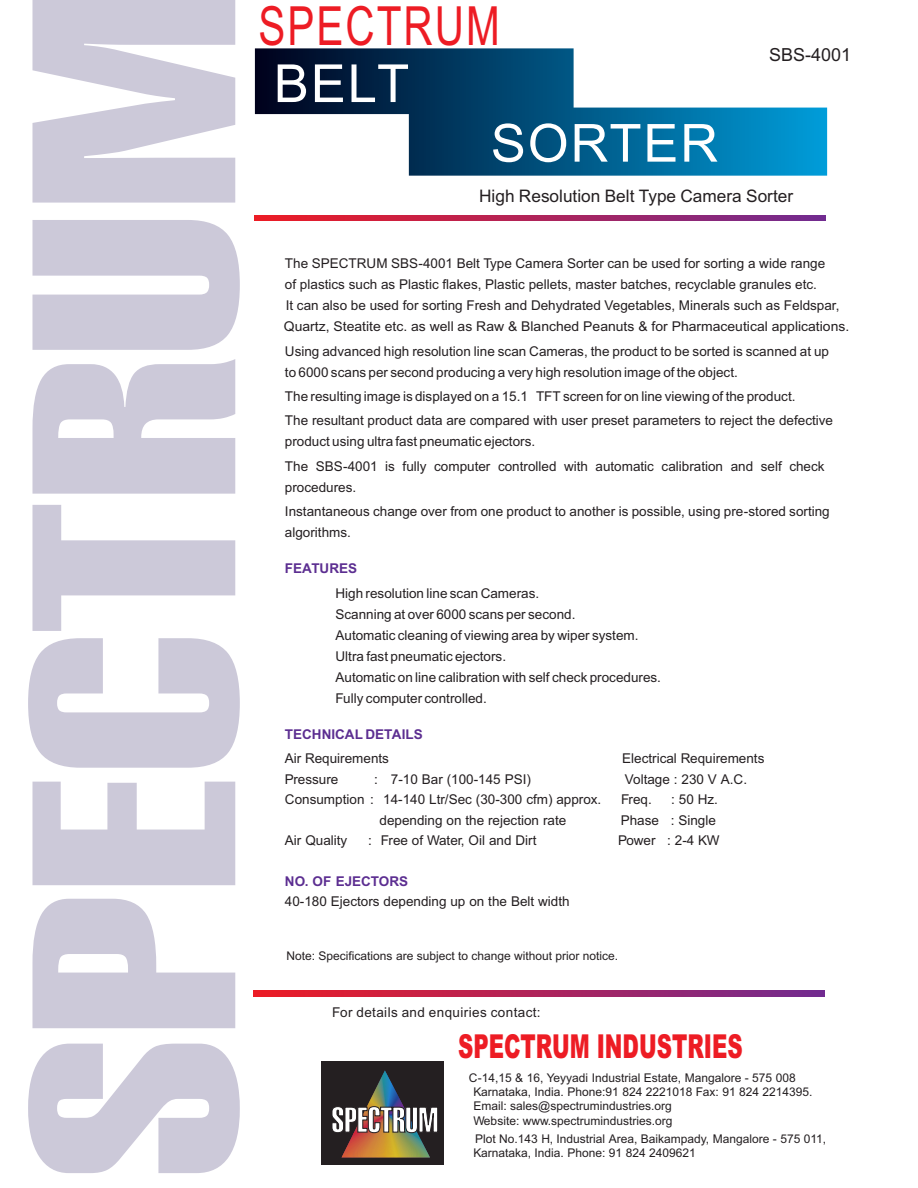
<style>
.page{position:relative;width:918px;height:1188px;background:#fff}
.page>*{position:absolute;margin:0;border:0;box-sizing:border-box;transform-origin:0 0}
.t1{font:54px "Arial";letter-spacing:.05em;color:#ed1c24;scale:.75 1}
.t2{font:52.5px "Arial";letter-spacing:.035em;color:#fff}
.t3{font:900 33px "Arial";color:#ed1c24;scale:.64 1}
.t4{font:18px "Arial";color:#241f21}
.t5{font:17.25px "Arial";color:#241f21}
.t6{font:13.5px/21px "Arial";color:#241f21}
.t7{font:700 13.5px "Arial";color:#5c2e91}
.t8{font:13.5px "Arial";letter-spacing:.03em;color:#241f21}
.t9{font:12px/14.4px "Arial";color:#241f21}
</style>
<div class="page">
<div style="left:322px;top:1061px;width:122px;height:104px;background:#241f21"></div>
<svg style="left:28px;top:0;width:212px;height:1173px;fill:#ccc9d9"></svg>
<svg style="left:332px;top:1070px;width:106px;height:87px"></svg>
<svg style="left:255px;top:48px;width:572px;height:128px"></svg>
<svg style="left:255px;top:215px;width:571px;height:6px;background:#ae235a"></svg>
<svg style="left:253px;top:991px;width:571px;height:5px;background:#ae235a"></svg>
<h1 class="t1" style="left:258px;top:6px;width:323px">SPECTRUM</h1>
<h2 class="t2" style="left:274px;top:64px;width:137px">BELT</h2>
<h2 class="t2" style="left:491px;top:123px;width:229px">SORTER</h2>
<h3 class="t4" style="left:769px;top:48px;width:84px">SBS-4001</h3>
<p class="t5" style="left:479px;top:189px;width:315px">High Resolution Belt Type Camera Sorter</p>
<p class="t6" style="left:284px;top:254px;width:567px">The SPECTRUM SBS-4001 Belt Type Camera Sorter can be used for sorting a wide range<br>of plastics such as Plastic flakes, Plastic pellets, master batches, recyclable granules etc.<br>It can also be used for sorting Fresh and Dehydrated Vegetables, Minerals such as Feldspar, Quartz, Steatite etc. as well as Raw &amp; Blanched Peanuts &amp; for Pharmaceutical applications.</p>
<p class="t6" style="left:285px;top:342px;width:546px">Using advanced high resolution line scan Cameras, the product to be sorted is scanned at up to 6000 scans per second producing a very high resolution image of the object.</p>
<p class="t6" style="left:285px;top:385px;width:550px;line-height:24.3px">The resulting image is displayed on a 15.1 TFT screen for on line viewing of the product.<br>The resultant product data are compared with user preset parameters to reject the defective</p>
<p class="t6" style="left:285px;top:431px;width:541px;line-height:24.3px">product using ultra fast pneumatic ejectors.<br>The SBS-4001 is fully computer controlled with automatic calibration and self check</p>
<p class="t6" style="left:285px;top:476px;width:546px;line-height:24.3px">procedures.<br>Instantaneous change over from one product to another is possible, using pre-stored sorting</p>
<p class="t6" style="left:285px;top:523px;width:68px">algorithms.</p>
<p class="t7" style="left:285px;top:564px;width:74px">FEATURES</p>
<p class="t6" style="left:336px;top:584px;width:327px">High resolution line scan Cameras.<br>Scanning at over 6000 scans per second.<br>Automatic cleaning of viewing area by wiper system.<br>Ultra fast pneumatic ejectors.<br>Automatic on line calibration with self check procedures.<br>Fully computer controlled.</p>
<p class="t7" style="left:285px;top:729px;width:139px">TECHNICAL DETAILS</p>
<p class="t6" style="left:285px;top:749px;width:106px">Air Requirements</p>
<p class="t6" style="left:622px;top:749px;width:144px">Electrical Requirements</p>
<p class="t6" style="left:285px;top:770px;width:55px">Pressure</p>
<p class="t6" style="left:374px;top:770px;width:158px">: 7-10 Bar (100-145 PSI)</p>
<p class="t6" style="left:625px;top:770px;width:124px">Voltage : 230 V A.C.</p>
<p class="t6" style="left:285px;top:790px;width:318px">Consumption : 14-140 Ltr/Sec (30-300 cfm) approx.</p>
<p class="t6" style="left:621px;top:790px;width:32px">Freq.</p>
<p class="t6" style="left:671px;top:790px;width:48px">: 50 Hz.</p>
<p class="t6" style="left:380px;top:811px;width:188px">depending on the rejection rate</p>
<p class="t6" style="left:621px;top:811px;width:97px">Phase : Single</p>
<p class="t6" style="left:285px;top:831px;width:64px">Air Quality</p>
<p class="t6" style="left:368px;top:831px;width:170px">: Free of Water, Oil and Dirt</p>
<p class="t6" style="left:618px;top:831px;width:103px">Power : 2-4 KW</p>
<p class="t7" style="left:285px;top:876px;width:125px">NO. OF EJECTORS</p>
<p class="t6" style="left:285px;top:892px;width:286px">40-180 Ejectors depending up on the Belt width</p>
<p class="t9" style="left:287px;top:950px;width:333px">Note: Specifications are subject to change without prior notice.</p>
<p class="t8" style="left:332px;top:1008px;width:210px">For details and enquiries contact:</p>
<h3 class="t3" style="left:458px;top:1035px;width:446px">SPECTRUM INDUSTRIES</h3>
<p class="t9" style="left:473px;top:1071px;width:341px;text-indent:-5px">C-14,15 &amp; 16, Yeyyadi Industrial Estate, Mangalore - 575 008<br>Karnataka, India. Phone:91 824 2221018 Fax: 91 824 2214395.<br>Email: sales@spectrumindustries.org<br>Website: www.spectrumindustries.org</p>
<p class="t9" style="left:473px;top:1133px;width:354px">Plot No.143 H, Industrial Area, Baikampady, Mangalore - 575 011,<br>Karnataka, India. Phone: 91 824 2409621</p>
</div>
